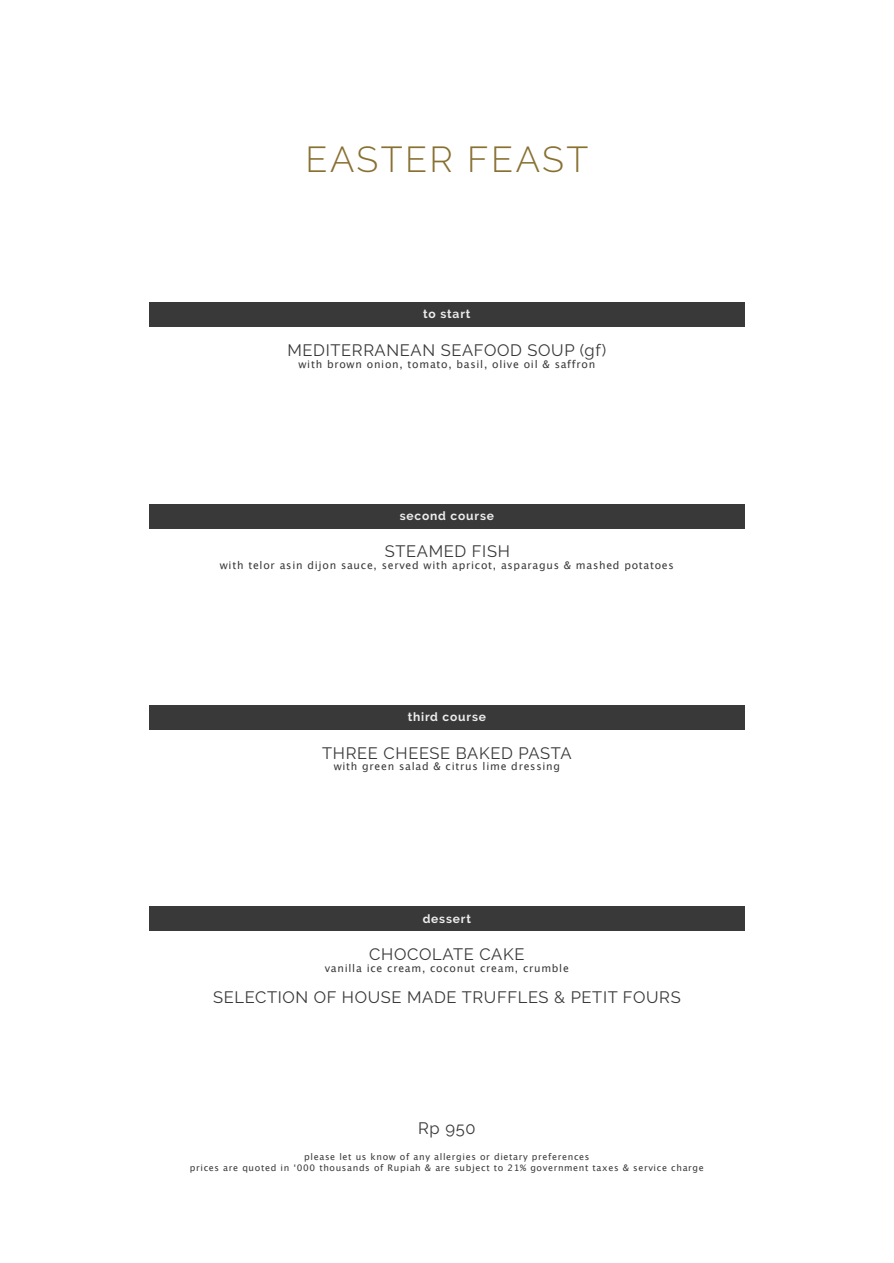
<style>
.page{position:relative;width:894px;height:1263px;background:#fff}
.page>*{position:absolute;margin:0;border:0;box-sizing:border-box;transform-origin:0 0}
.t1{font:300 36px "Raleway";letter-spacing:.07em;color:#887031}
.t2{font:16.5px "Raleway";letter-spacing:.04em;color:#393939}
.t3{font:700 12px "Raleway";letter-spacing:.07em;color:rgb(255 255 255/.91)}
.t4{font:10.5px "Lucida Grande";letter-spacing:.07em;color:#393939}
.t5{font:9px/11.1px "Lucida Grande";letter-spacing:.07em;color:#393939;text-align:center}
</style>
<div class="page">
<div style="left:149px;top:504px;width:595px;height:24px;background:#393939"></div>
<div style="left:149px;top:303px;width:595px;height:24px;background:#393939"></div>
<div style="left:149px;top:705px;width:595px;height:25px;background:#393939"></div>
<div style="left:149px;top:907px;width:595px;height:24px;background:#393939"></div>
<h1 class="t1" style="left:305px;top:138px;width:284px">EASTER FEAST</h1>
<p class="t3" style="left:423px;top:307px;width:49px">to start</p>
<h2 class="t2" style="left:287px;top:341px;width:320px">MEDITERRANEAN SEAFOOD SOUP (gf)</h2>
<p class="t4" style="left:298px;top:359px;width:298px">with brown onion, tomato, basil, olive oil &amp; saffron</p>
<p class="t3" style="left:399px;top:508px;width:96px">second course</p>
<h2 class="t2" style="left:384px;top:542px;width:126px">STEAMED FISH</h2>
<p class="t4" style="left:220px;top:561px;width:455px">with telor asin dijon sauce, served with apricot, asparagus &amp; mashed potatoes</p>
<p class="t3" style="left:407px;top:710px;width:80px">third course</p>
<h2 class="t2" style="left:322px;top:743px;width:251px">THREE CHEESE BAKED PASTA</h2>
<p class="t4" style="left:333px;top:762px;width:228px">with green salad &amp; citrus lime dressing</p>
<p class="t3" style="left:422px;top:911px;width:50px">dessert</p>
<h2 class="t2" style="left:369px;top:945px;width:156px">CHOCOLATE CAKE</h2>
<h2 class="t2" style="left:213px;top:987px;width:469px">SELECTION OF HOUSE MADE TRUFFLES &amp; PETIT FOURS</h2>
<p class="t4" style="left:324px;top:963px;width:245px">vanilla ice cream, coconut cream, crumble</p>
<h2 class="t2" style="left:418px;top:1118px;width:59px">Rp 950</h2>
<p class="t5" style="left:190px;top:1151px;width:515px">please let us know of any allergies or dietary preferences<br>prices are quoted in ʻ000 thousands of Rupiah &amp; are subject to 21% government taxes &amp; service charge</p>
</div>
